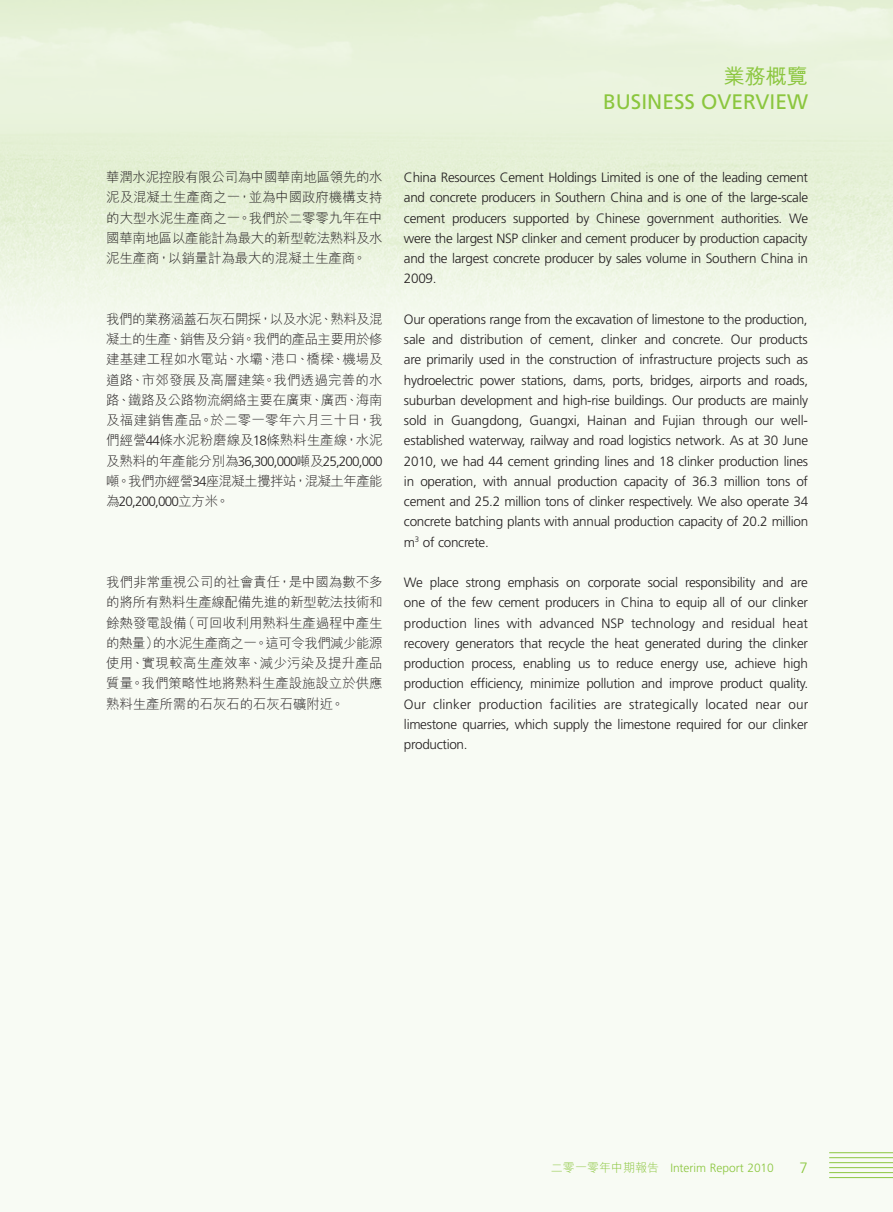
<style>
.page{position:relative;width:893px;height:1212px;background:#fff}
.page>*{position:absolute;margin:0;border:0;box-sizing:border-box;transform-origin:0 0}
.Body_Text{font:21px "Frutiger LT Std";color:#8bc63e}
.Body_Text-2{font:500 21px "M Hei HK";color:#8bc63e}
.t1{font:300 15px "Frutiger LT Std";color:#8bc63e}
.Body_Text-3{font:300 13.5px/20.2px "Frutiger LT Std";letter-spacing:-.02em;color:#231f20;text-align:justify}
.C_Body_Text{font:300 13.5px/20.2px "M Hei HK";letter-spacing:-.01em;color:#231f20;text-align:justify}
.t2{font:300 12px "Frutiger LT Std";color:#8bc63e}
.s1{font-family:"Frutiger LT Std"}
.s2{font-family:"M Hei HK"}
</style>
<div class="page">
<hr style="left:829px;top:1177px;width:64px;height:1px;background:#8bc63e">
<hr style="left:829px;top:1172px;width:64px;height:1px;background:#8bc63e">
<hr style="left:829px;top:1167px;width:64px;height:1px;background:#8bc63e">
<hr style="left:829px;top:1162px;width:64px;height:1px;background:#8bc63e">
<hr style="left:829px;top:1157px;width:64px;height:1px;background:#8bc63e">
<hr style="left:829px;top:1152px;width:64px;height:1px;background:#8bc63e">
<p class="Body_Text-2" style="left:724px;top:61px;width:86px">業務概覽</p>
<p class="Body_Text" style="left:603px;top:89px;width:206px">BUSINESS OVERVIEW</p>
<p class="C_Body_Text" style="left:106px;top:167px;width:278px">華潤水泥控股有限公司為中國華南地區領先的水泥及混凝土生產商之一，並為中國政府機構支持的大型水泥生產商之一。我們於二零零九年在中國華南地區以產能計為最大的新型乾法熟料及水泥生產商，以銷量計為最大的混凝土生產商。</p>
<p class="C_Body_Text" style="left:106px;top:309px;width:278px">我們的業務涵蓋石灰石開採，以及水泥、熟料及混凝土的生產、銷售及分銷。我們的產品主要用於修建基建工程如水電站、水壩、港口、橋樑、機場及道路、市郊發展及高層建築。我們透過完善的水路、鐵路及公路物流網絡主要在廣東、廣西、海南及福建銷售產品。於二零一零年六月三十日，我們經營<span class="s1">44</span>條水泥粉磨線及<span class="s1">18</span>條熟料生產線，水泥及熟料的年產能分別為<span class="s1">36,300,000</span>噸及<span class="s1">25,200,000</span>噸。我們亦經營<span class="s1">34</span>座混凝土攪拌站，混凝土年產能為<span class="s1">20,200,000</span>立方米。</p>
<p class="C_Body_Text" style="left:106px;top:572px;width:278px">我們非常重視公司的社會責任，是中國為數不多的將所有熟料生產線配備先進的新型乾法技術和餘熱發電設備（可回收利用熟料生產過程中產生的熱量）的水泥生產商之一。這可令我們減少能源使用、實現較高生產效率、減少污染及提升產品質量。我們策略性地將熟料生產設施設立於供應熟料生產所需的石灰石的石灰石礦附近。</p>
<p class="Body_Text-3" style="left:404px;top:168px;width:406px">China Resources Cement Holdings Limited is one of the leading cement and concrete producers in Southern China and is one of the large-scale cement producers supported by Chinese government authorities. We were the largest NSP clinker and cement producer by production capacity and the largest concrete producer by sales volume in Southern China in 2009.</p>
<p class="Body_Text-3" style="left:404px;top:309px;width:406px">Our operations range from the excavation of limestone to the production, sale and distribution of cement, clinker and concrete. Our products are primarily used in the construction of infrastructure projects such as hydroelectric power stations, dams, ports, bridges, airports and roads, suburban development and high-rise buildings. Our products are mainly sold in Guangdong, Guangxi, Hainan and Fujian through our well&shy;established waterway, railway and road logistics network. As at 30 June 2010, we had 44 cement grinding lines and 18 clinker production lines in operation, with annual production capacity of 36.3 million tons of cement and 25.2 million tons of clinker respectively. We also operate 34 concrete batching plants with annual production capacity of 20.2 million m<sup>3</sup> of concrete.</p>
<p class="Body_Text-3" style="left:404px;top:573px;width:406px">We place strong emphasis on corporate social responsibility and are one of the few cement producers in China to equip all of our clinker production lines with advanced NSP technology and residual heat recovery generators that recycle the heat generated during the clinker production process, enabling us to reduce energy use, achieve high production efficiency, minimize pollution and improve product quality.<br>Our clinker production facilities are strategically located near our limestone quarries, which supply the limestone required for our clinker production.</p>
<p class="t2" style="left:551px;top:1161px;width:225px"><span class="s2">二零一零年中期報告</span> Interim Report 2010</p>
<p class="t1" style="left:800px;top:1159px;width:10px">7</p>
</div>
